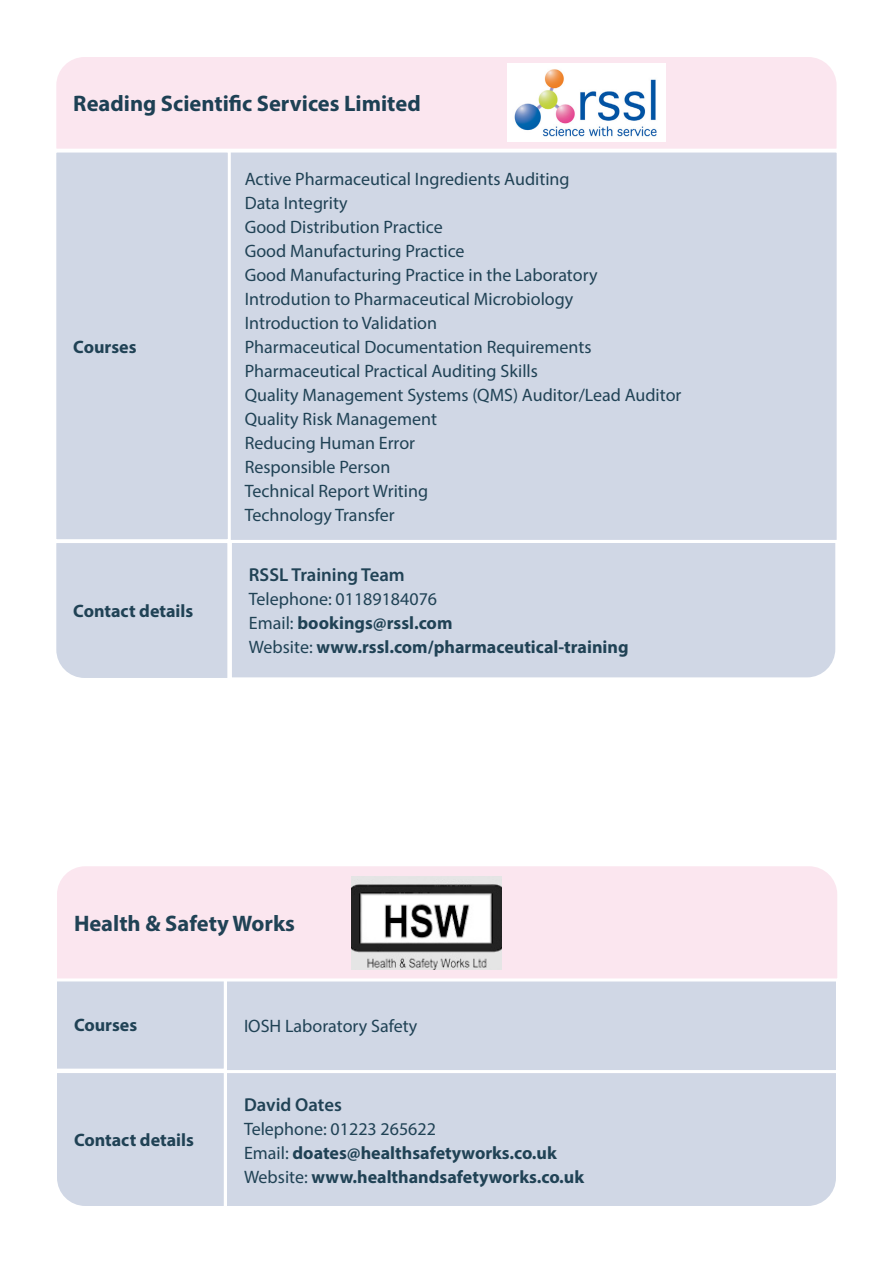
<style>
.page{position:relative;width:893px;height:1263px;background:#fff}
.page>*{position:absolute;margin:0;border:0;box-sizing:border-box;transform-origin:0 0}
.t1{font:700 22.5px "Myriad Pro";color:#1d4054}
.t2{font:700 22.5px "Myriad Pro";color:#204255}
.t3{font:600 18.75px "Myriad Pro";color:#204255}
.t4{font:18px "Myriad Pro";color:#204255}
.t5{font:700 18px "Myriad Pro";color:#204255}
.s1{font-weight:400}
</style>
<div class="page">
<div style="left:228px;top:1073px;width:608px;height:133px;background:#d0d7e5"></div>
<div style="left:57px;top:1073px;width:171px;height:133px;background:#d0d7e5"></div>
<div style="left:225px;top:979px;width:612px;height:92px;background:#d0d7e5"></div>
<div style="left:224px;top:978px;width:615px;height:95px;border:3px solid #fff"></div>
<div style="left:56px;top:978px;width:169px;height:92px;background:#d0d7e5"></div>
<div style="left:54px;top:977px;width:173px;height:94px;border:3px solid #fff"></div>
<div style="left:54px;top:866px;width:785px;height:117px;background:#fbe6ef"></div>
<img style="left:351px;top:876px;width:151px;height:93px">
<div style="left:56px;top:57px;width:781px;height:92px;background:#fbe6ef"></div>
<img style="left:507px;top:64px;width:158px;height:78px">
<div style="left:226px;top:151px;width:612px;height:390px;background:#d0d7e5"></div>
<div style="left:55px;top:151px;width:174px;height:390px;background:#d0d7e5"></div>
<div style="left:53px;top:150px;width:178px;height:392px;border:3px solid #fff"></div>
<div style="left:227px;top:538px;width:611px;height:140px;background:#d0d7e5"></div>
<svg style="left:53px;top:539px;width:179px;height:139px;background:#d3dae7"></svg>
<p class="t1" style="left:73px;top:89px;width:349px">Reading Scientific Services Limited</p>
<p class="t5" style="left:73px;top:335px;width:65px">Courses</p>
<p class="t5" style="left:73px;top:599px;width:121px">Contact details</p>
<p class="t4" style="left:245px;top:168px;width:326px">Active Pharmaceutical Ingredients Auditing</p>
<p class="t4" style="left:245px;top:192px;width:105px">Data Integrity</p>
<p class="t4" style="left:245px;top:216px;width:200px">Good Distribution Practice</p>
<p class="t4" style="left:245px;top:240px;width:221px">Good Manufacturing Practice</p>
<p class="t4" style="left:245px;top:264px;width:354px">Good Manufacturing Practice in the Laboratory</p>
<p class="t4" style="left:245px;top:288px;width:330px">Introdution to Pharmaceutical Microbiology</p>
<p class="t4" style="left:245px;top:312px;width:194px">Introduction to Validation</p>
<p class="t4" style="left:245px;top:336px;width:348px">Pharmaceutical Documentation Requirements</p>
<p class="t4" style="left:245px;top:360px;width:295px">Pharmaceutical Practical Auditing Skills</p>
<p class="t4" style="left:245px;top:384px;width:438px">Quality Management Systems (QMS) Auditor/Lead Auditor</p>
<p class="t4" style="left:245px;top:408px;width:194px">Quality Risk Management</p>
<p class="t4" style="left:245px;top:432px;width:172px">Reducing Human Error</p>
<p class="t4" style="left:245px;top:456px;width:147px">Responsible Person</p>
<p class="t4" style="left:245px;top:480px;width:185px">Technical Report Writing</p>
<p class="t4" style="left:245px;top:504px;width:152px">Technology Transfer</p>
<p class="t3" style="left:249px;top:563px;width:157px">RSSL Training Team</p>
<p class="t4" style="left:249px;top:588px;width:190px">Telephone: 01189184076</p>
<p class="t5" style="left:249px;top:611px;width:205px"><span class="s1">Email:</span> bookings@rssl.com</p>
<p class="t5" style="left:249px;top:635px;width:381px"><span class="s1">Website:</span> www.rssl.com/pharmaceutical-training</p>
<p class="t2" style="left:74px;top:908px;width:223px">Health &amp; Safety Works</p>
<p class="t5" style="left:74px;top:1013px;width:65px">Courses</p>
<p class="t4" style="left:244px;top:1015px;width:175px">IOSH Laboratory Safety</p>
<p class="t5" style="left:74px;top:1128px;width:121px">Contact details</p>
<p class="t3" style="left:244px;top:1092px;width:99px">David Oates</p>
<p class="t4" style="left:244px;top:1117px;width:194px">Telephone: 01223 265622</p>
<p class="t5" style="left:244px;top:1141px;width:314px"><span class="s1">Email:</span> doates@healthsafetyworks.co.uk</p>
<p class="t5" style="left:244px;top:1165px;width:342px"><span class="s1">Website:</span> www.healthandsafetyworks.co.uk</p>
</div>
